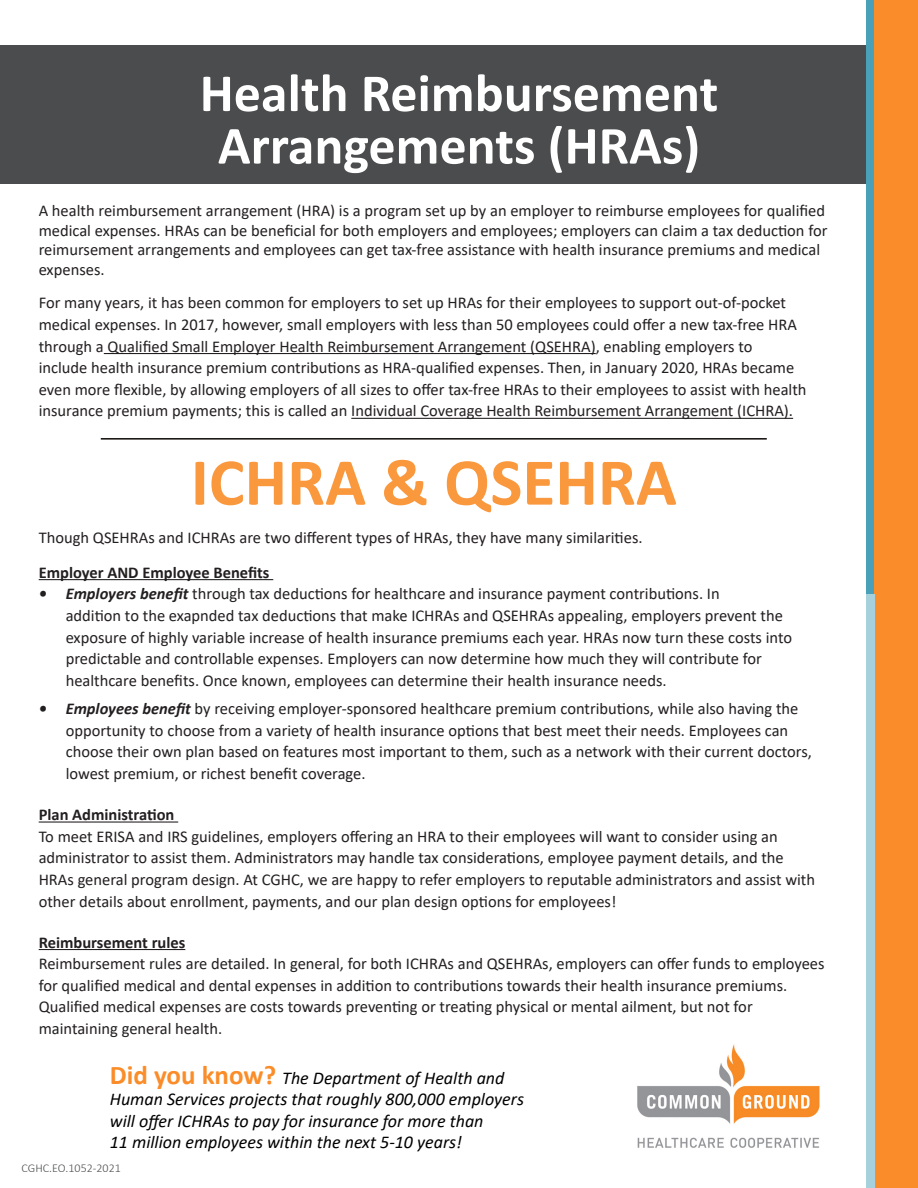
<style>
.page{position:relative;width:918px;height:1188px;background:#fff}
.page>*{position:absolute;margin:0;border:0;box-sizing:border-box;transform-origin:0 0}
.t1{font:700 67.5px "Calibri";color:#fa983e}
.t2{font:700 54px/52.5px "Calibri";color:#fff;text-align:center}
.t3{font:italic 18px/21.6px "Calibri";color:#000}
.t4{font:16.5px/21.6px "Calibri";color:#231f20}
.t5{font:700 16.5px "Calibri";color:#231f20}
.t6{font:300 12px "Calibri";color:#4b4c4d}
.s1{font-weight:700;font-style:italic}
.s2{font-weight:700;font-style:normal;font-size:27px;color:#fa8d29}
</style>
<div class="page">
<img style="left:637px;top:1044px;width:183px;height:104px">
<div style="left:0;top:45px;width:918px;height:139px;background:#4b4c4d"></div>
<div style="left:866px;top:0;width:9px;height:594px;background:#4ba0b9"></div>
<div style="left:875px;top:0;width:43px;height:1188px;background:#fa8d29"></div>
<hr style="left:104px;top:353px;width:492px;height:1px;background:#231f20">
<hr style="left:351px;top:418px;width:442px;height:1px;background:#231f20">
<hr style="left:101px;top:438px;width:666px;height:2px;background:#0c0806">
<hr style="left:39px;top:579px;width:234px;height:1px;background:#231f20">
<hr style="left:39px;top:821px;width:139px;height:2px;background:#231f20">
<hr style="left:39px;top:949px;width:146px;height:1px;background:#231f20">
<div style="left:866px;top:594px;width:9px;height:594px;background:#a5d0dc"></div>
<p class="t2" style="left:200px;top:66px;width:520px">Health Reimbursement<br>Arrangements (HRAs)</p>
<p class="t4" style="left:39px;top:200px;width:790px;line-height:19.8px">A health reimbursement arrangement (HRA) is a program set up by an employer to reimburse employees for qualified medical expenses. HRAs can be beneficial for both employers and employees; employers can claim a tax deduction for reimursement arrangements and employees can get tax-free assistance with health insurance premiums and medical expenses.</p>
<p class="t4" style="left:39px;top:292px;width:769px">For many years, it has been common for employers to set up HRAs for their employees to support out-of-pocket medical expenses. In 2017, however, small employers with less than 50 employees could offer a new tax-free HRA through a Qualified Small Employer Health Reimbursement Arrangement (QSEHRA), enabling employers to<br>include health insurance premium contributions as HRA-qualified expenses. Then, in January 2020, HRAs became even more flexible, by allowing employers of all sizes to offer tax-free HRAs to their employees to assist with health insurance premium payments; this is called an Individual Coverage Health Reimbursement Arrangement (ICHRA).</p>
<p class="t1" style="left:191px;top:434px;width:488px">ICHRA &amp; QSEHRA</p>
<p class="t4" style="left:39px;top:526px;width:605px">Though QSEHRAs and ICHRAs are two different types of HRAs, they have many similarities.</p>
<p class="t5" style="left:39px;top:561px;width:232px">Employer AND Employee Benefits</p>
<p class="t4" style="left:66px;top:583px;width:728px;text-indent:-27px"><span class="s1">• Employers benefit</span> through tax deductions for healthcare and insurance payment contributions. In<br>addition to the exapnded tax deductions that make ICHRAs and QSEHRAs appealing, employers prevent the exposure of highly variable increase of health insurance premiums each year. HRAs now turn these costs into predictable and controllable expenses. Employers can now determine how much they will contribute for healthcare benefits. Once known, employees can determine their health insurance needs.</p>
<p class="t4" style="left:66px;top:698px;width:748px;text-indent:-27px"><span class="s1">• Employees benefit</span> by receiving employer-sponsored healthcare premium contributions, while also having the opportunity to choose from a variety of health insurance options that best meet their needs. Employees can choose their own plan based on features most important to them, such as a network with their current doctors, lowest premium, or richest benefit coverage.</p>
<p class="t5" style="left:39px;top:803px;width:137px">Plan Administration</p>
<p class="t4" style="left:39px;top:825px;width:741px">To meet ERISA and IRS guidelines, employers offering an HRA to their employees will want to consider using an</p>
<p class="t4" style="left:39px;top:847px;width:778px">administrator to assist them. Administrators may handle tax considerations, employee payment details, and the<br>HRAs general program design. At CGHC, we are happy to refer employers to reputable administrators and assist with other details about enrollment, payments, and our plan design options for employees!</p>
<p class="t5" style="left:39px;top:931px;width:148px">Reimbursement rules</p>
<p class="t4" style="left:39px;top:953px;width:787px">Reimbursement rules are detailed. In general, for both ICHRAs and QSEHRAs, employers can offer funds to employees for qualified medical and dental expenses in addition to contributions towards their health insurance premiums.<br>Qualified medical expenses are costs towards preventing or treating physical or mental ailment, but not for maintaining general health.</p>
<p class="t3" style="left:110px;top:1066px;width:416px"><span class="s2">Did you know?</span> The Department of Health and Human Services projects that roughly 800,000 employers will offer ICHRAs to pay for insurance for more than<br>11 million employees within the next 5-10 years!</p>
<p class="t6" style="left:22px;top:1160px;width:101px">CGHC.EO.1052-2021</p>
</div>
